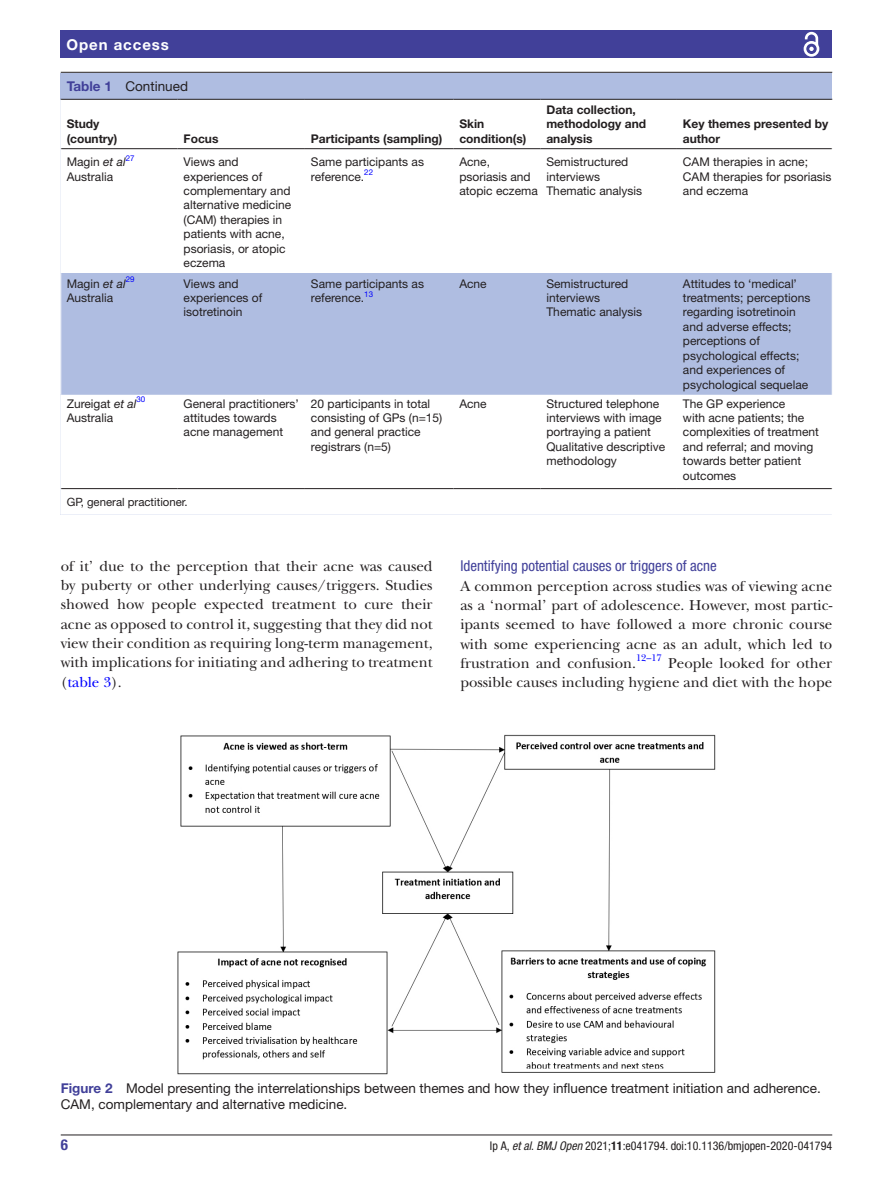
<style>
.page{position:relative;width:893px;height:1191px;background:#fff}
.page>*{position:absolute;margin:0;border:0;box-sizing:border-box;transform-origin:0 0}
.t1{font:15px/19.4px "New Baskerville";color:#231f20;text-align:justify}
.t2{font:condensed 15px "Helvetica Neue LT Std";color:#414099}
.t3{font:700 15px "Helvetica Neue LT Std";letter-spacing:.065em;color:#fff}
.t4{font:700 condensed 15px "Helvetica Neue LT Std";color:#414099}
.t5{font:13.5px/16.2px "Helvetica Neue LT Std";color:#231f20}
.t6{font:12px/14.4px "Helvetica Neue LT Std";color:#231f20}
.t7{font:700 12px/14.4px "Helvetica Neue LT Std";color:#231f20}
.t8{font:condensed 12px "Helvetica Neue LT Std";color:#231f20}
.t9{font:11.4px "Helvetica Neue LT Std";color:#231f20}
.t10{font:9.9px "New Baskerville";color:#00f}
.t11{font:7.95px "Helvetica Neue LT Std";color:#00f}
.s1{font-weight:700;color:#414099}
.s2{font-style:italic}
.s3{color:#00f}
.s4{font-weight:700}
</style>
<div class="page">
<hr style="left:61px;top:1134px;width:771px;height:1px;background:#231f20">
<div style="left:61px;top:31px;width:771px;height:27px;background:#414099"></div>
<svg style="left:803px;top:31px;width:17px;height:26px"></svg>
<svg style="left:61px;top:149px;width:771px;height:366px"></svg>
<div style="left:61px;top:273px;width:771px;height:121px;background:#afbde1"></div>
<hr style="left:61px;top:99px;width:117px;height:1px;background:#231f20">
<hr style="left:61px;top:148px;width:117px;height:1px;background:#231f20">
<hr style="left:178px;top:99px;width:127px;height:1px;background:#231f20">
<hr style="left:178px;top:148px;width:127px;height:1px;background:#231f20">
<hr style="left:305px;top:99px;width:148px;height:1px;background:#231f20">
<hr style="left:305px;top:148px;width:148px;height:1px;background:#231f20">
<hr style="left:453px;top:99px;width:87px;height:1px;background:#231f20">
<hr style="left:453px;top:148px;width:87px;height:1px;background:#231f20">
<hr style="left:540px;top:99px;width:137px;height:1px;background:#231f20">
<hr style="left:540px;top:148px;width:137px;height:1px;background:#231f20">
<hr style="left:677px;top:99px;width:155px;height:1px;background:#231f20">
<hr style="left:677px;top:148px;width:155px;height:1px;background:#231f20">
<hr style="left:61px;top:488px;width:117px;height:1px;background:#231f20">
<hr style="left:178px;top:488px;width:127px;height:1px;background:#231f20">
<hr style="left:305px;top:488px;width:148px;height:1px;background:#231f20">
<hr style="left:453px;top:488px;width:87px;height:1px;background:#231f20">
<hr style="left:540px;top:488px;width:137px;height:1px;background:#231f20">
<hr style="left:677px;top:488px;width:155px;height:1px;background:#231f20">
<svg style="left:60px;top:488px;width:1px;height:27px"></svg>
<hr style="left:67px;top:505px;width:765px;height:1px;background:#fff">
<div style="left:61px;top:73px;width:771px;height:18px;background:#afbde1"></div>
<hr style="left:61px;top:72px;width:771px;height:1px;background:#231f20">
<img style="left:177px;top:734px;width:539px;height:341px">
<p class="t3" style="left:66px;top:35px;width:104px">Open access</p>
<p class="t5" style="left:67px;top:78px;width:123px"><span class="s1">Table 1</span> Continued</p>
<p class="t7" style="left:67px;top:116px;width:52px">Study (country)</p>
<p class="t7" style="left:184px;top:131px;width:36px">Focus</p>
<p class="t7" style="left:311px;top:131px;width:133px">Participants (sampling)</p>
<p class="t7" style="left:459px;top:116px;width:69px">Skin condition(s)</p>
<p class="t7" style="left:546px;top:102px;width:101px">Data collection, methodology and analysis</p>
<p class="t7" style="left:683px;top:116px;width:147px">Key themes presented by author</p>
<p class="t6" style="left:67px;top:155px;width:69px">Magin <span class="s2">et al</span><sup>27<br></sup>Australia</p>
<p class="t6" style="left:184px;top:155px;width:109px">Views and experiences of complementary and alternative medicine (CAM) therapies in patients with acne, psoriasis, or atopic eczema</p>
<p class="t6" style="left:311px;top:155px;width:115px">Same participants as reference.<sup>22</sup></p>
<p class="t6" style="left:459px;top:155px;width:80px">Acne, psoriasis and atopic eczema</p>
<p class="t6" style="left:546px;top:155px;width:97px">Semistructured interviews<br>Thematic analysis</p>
<p class="t6" style="left:683px;top:155px;width:150px">CAM therapies in acne;<br>CAM therapies for psoriasis and eczema</p>
<p class="t6" style="left:67px;top:276px;width:69px">Magin <span class="s2">et al</span><sup>29<br></sup>Australia</p>
<p class="t6" style="left:184px;top:276px;width:80px">Views and experiences of isotretinoin</p>
<p class="t6" style="left:311px;top:276px;width:115px">Same participants as reference.<sup>13</sup></p>
<p class="t6" style="left:459px;top:276px;width:29px">Acne</p>
<p class="t6" style="left:546px;top:276px;width:97px">Semistructured interviews<br>Thematic analysis</p>
<p class="t6" style="left:683px;top:276px;width:129px">Attitudes to ‘medical’ treatments; perceptions regarding isotretinoin and adverse effects; perceptions of psychological effects; and experiences of psychological sequelae</p>
<p class="t6" style="left:67px;top:396px;width:71px">Zureigat <span class="s2">et al</span></p>
<p class="t11" style="left:137px;top:394px;width:10px">30</p>
<p class="t6" style="left:67px;top:410px;width:48px">Australia</p>
<p class="t6" style="left:184px;top:396px;width:117px">General practitioners’ attitudes towards acne management</p>
<p class="t6" style="left:311px;top:396px;width:133px">20 participants in total consisting of GPs (n=15) and general practice registrars (n=5)</p>
<p class="t6" style="left:459px;top:396px;width:29px">Acne</p>
<p class="t6" style="left:546px;top:396px;width:120px">Structured telephone interviews with image portraying a patient<br>Qualitative descriptive methodology</p>
<p class="t6" style="left:683px;top:396px;width:138px">The GP experience<br>with acne patients; the complexities of treatment and referral; and moving towards better patient outcomes</p>
<p class="t9" style="left:67px;top:495px;width:123px">GP, general practitioner.</p>
<p class="t1" style="left:61px;top:556px;width:373px">of it’ due to the perception that their acne was caused by puberty or other underlying causes/triggers. Studies showed how people expected treatment to cure their acne as opposed to control it, suggesting that they did not view their condition as requiring long-term management, with implications for initiating and adhering to treatment (<span class="s3">table 3</span>).</p>
<p class="t2" style="left:460px;top:557px;width:258px">Identifying potential causes or triggers of acne</p>
<p class="t1" style="left:460px;top:576px;width:373px">A common perception across studies was of viewing acne as a ‘normal’ part of adolescence. However, most partic&shy;ipants seemed to have followed a more chronic course with some experiencing acne as an adult, which led to frustration and confusion.</p>
<p class="t10" style="left:636px;top:652px;width:27px">12–17</p>
<p class="t1" style="left:460px;top:653px;width:373px;text-align:right">People looked for other<br>possible causes including hygiene and diet with the hope</p>
<p class="t5" style="left:61px;top:1080px;width:761px"><span class="s1">Figure 2</span> Model presenting the interrelationships between themes and how they influence treatment initiation and adherence.<br>CAM, complementary and alternative medicine.</p>
<p class="t4" style="left:61px;top:1135px;width:9px">6</p>
<p class="t8" style="left:490px;top:1138px;width:344px">Ip A, <span class="s2">et al</span>. <span class="s2">BMJ Open</span> 2021;<span class="s4">11</span>:e041794. doi:10.1136/bmjopen-2020-041794</p>
</div>
